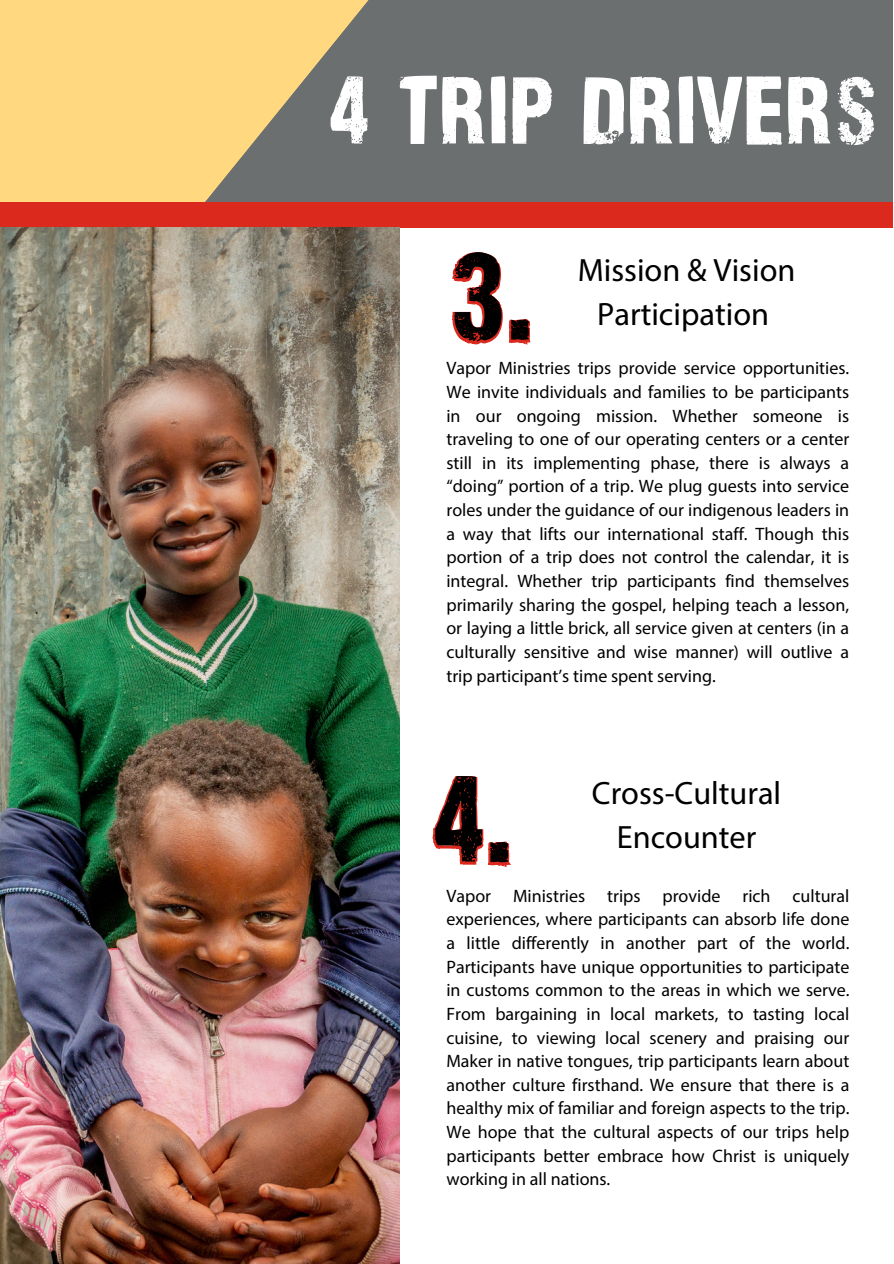
<style>
.page{position:relative;width:894px;height:1264px;background:#fff}
.page>*{position:absolute;margin:0;border:0;box-sizing:border-box;transform-origin:0 0}
.t1{font:114.45px "Nidex";color:#000}
.t2{font:89.85px "Nidex";color:#fff}
.t3{font:32.4px/43.8px "Myriad Pro";color:#000;text-align:center}
.t4{font:18px/23.7px "Myriad Pro";color:#000;text-align:justify}
</style>
<div class="page">
<div style="left:0;top:0;width:893px;height:225px;background:#6c6f70"></div>
<svg style="left:0;top:0;width:369px;height:194px;fill:#ffd87f"></svg>
<svg style="left:0;top:194px;width:893px;height:42px;fill:#dc291e"></svg>
<svg style="left:452px;top:252px;width:79px;height:93px"></svg>
<svg style="left:432px;top:776px;width:80px;height:91px"></svg>
<img style="left:0;top:228px;width:399px;height:1035px">
<p class="t2" style="left:327px;top:57px;width:551px">4 TRIP DRIVERS</p>
<h1 class="t1" style="left:448px;top:228px;width:89px">3.</h1>
<h3 class="t3" style="left:577px;top:251px;width:219px">Mission &amp; Vision<br>Participation</h3>
<h1 class="t4" style="left:446px;top:358px;width:404px">Vapor Ministries trips provide service opportunities.<br>We invite individuals and families to be participants in our ongoing mission. Whether someone is traveling to one of our operating centers or a center still in its implementing phase, there is always a “doing” portion of a trip. We plug guests into service roles under the guidance of our indigenous leaders in a way that lifts our international staff. Though this portion of a trip does not control the calendar, it is integral. Whether trip participants find themselves primarily sharing the gospel, helping teach a lesson, or laying a little brick, all service given at centers (in a culturally sensitive and wise manner) will outlive a trip participant’s time spent serving.</h1>
<p class="t1" style="left:431px;top:750px;width:86px">4.</p>
<p class="t3" style="left:591px;top:773px;width:191px">Cross-Cultural<br>Encounter</p>
<h3 class="t4" style="left:446px;top:885px;width:404px">Vapor Ministries trips provide rich cultural experiences, where participants can absorb life done a little differently in another part of the world.<br>Participants have unique opportunities to participate in customs common to the areas in which we serve.<br>From bargaining in local markets, to tasting local cuisine, to viewing local scenery and praising our Maker in native tongues, trip participants learn about another culture firsthand. We ensure that there is a healthy mix of familiar and foreign aspects to the trip.<br>We hope that the cultural aspects of our trips help participants better embrace how Christ is uniquely working in all nations.</h3>
</div>
